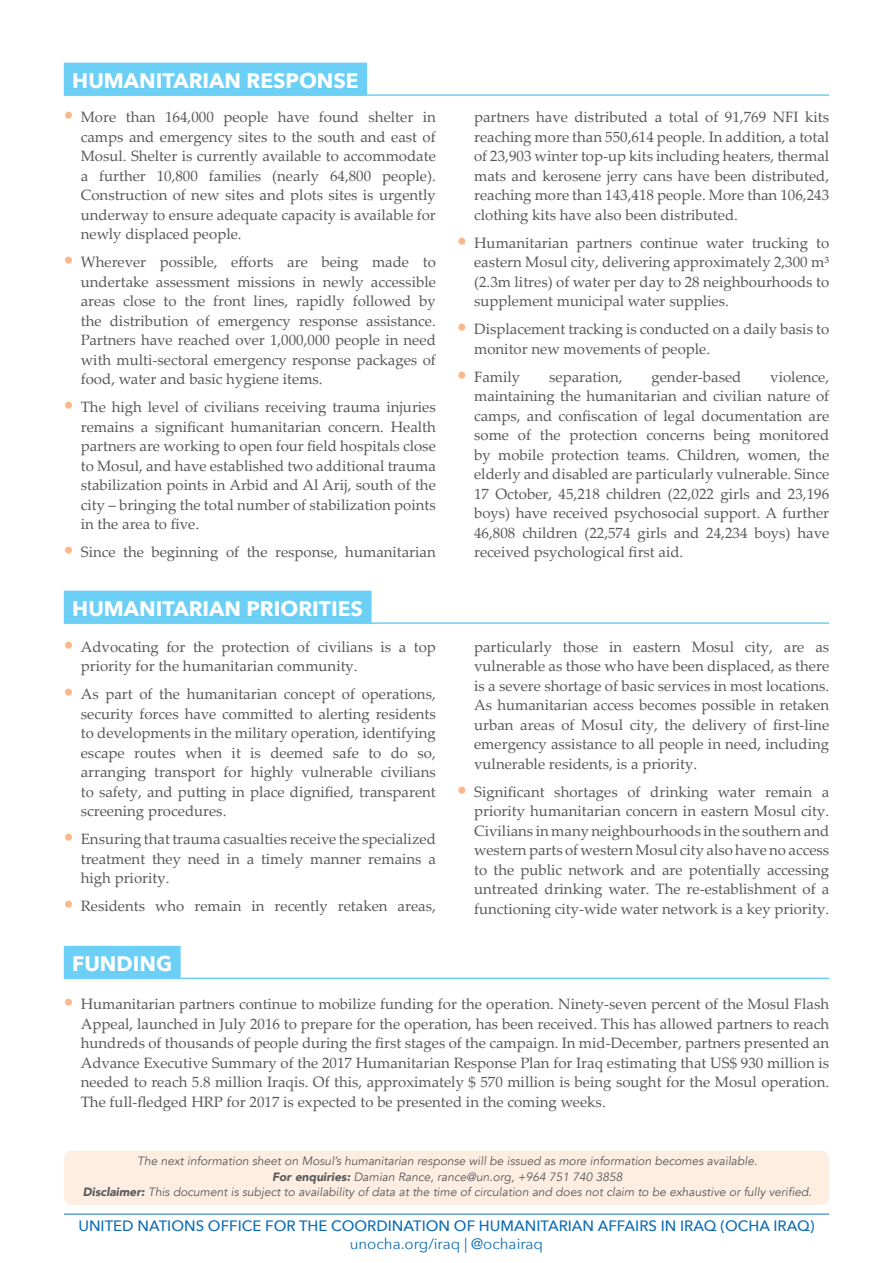
<style>
.page{position:relative;width:893px;height:1263px;background:#fff}
.page>*{position:absolute;margin:0;border:0;box-sizing:border-box;transform-origin:0 0}
.t1{font:700 21px "Avenir Next";color:#fff}
.t2{font:15px/19.5px "Palatino Linotype";color:#57585a;text-align:justify}
.t3{font:500 15px "Avenir Next";color:#0d6cb6}
.t4{font:15px "Avenir Next";color:#0d6cb6}
.t5{font:italic 12px/15.6px "Avenir";color:#57585a;text-align:center}
.s1{font-family:"Avenir Next";font-size:19.5px;color:#fab78b}
.s2{font-weight:900}
</style>
<div class="page">
<hr style="left:64px;top:1214px;width:765px;height:1px;background:#0d6cb6">
<div style="left:64px;top:1150px;width:765px;height:55px;background:#feeee1;border-radius:9px"></div>
<div style="left:64px;top:63px;width:303px;height:33px;background:#6bcff6"></div>
<hr style="left:64px;top:94px;width:765px;height:2px;background:#6bcff6">
<div style="left:64px;top:946px;width:117px;height:33px;background:#6bcff6"></div>
<hr style="left:64px;top:977px;width:765px;height:2px;background:#6bcff6">
<div style="left:64px;top:591px;width:308px;height:33px;background:#6bcff6"></div>
<hr style="left:64px;top:622px;width:765px;height:2px;background:#6bcff6">
<h1 class="t1" style="left:72px;top:62px;width:288px">HUMANITARIAN RESPONSE</h1>
<p class="t2" style="left:81px;top:107px;width:357px;text-indent:-17px"><span class="s1">•</span> More than 164,000 people have found shelter in camps and emergency sites to the south and east of Mosul. Shelter is currently available to accommodate a further 10,800 families (nearly 64,800 people).<br>Construction of new sites and plots sites is urgently underway to ensure adequate capacity is available for newly displaced people.</p>
<p class="t2" style="left:81px;top:252px;width:357px;text-indent:-17px"><span class="s1">•</span> Wherever possible, efforts are being made to undertake assessment missions in newly accessible areas close to the front lines, rapidly followed by the distribution of emergency response assistance.<br>Partners have reached over 1,000,000 people in need with multi-sectoral emergency response packages of food, water and basic hygiene items.</p>
<p class="t2" style="left:81px;top:397px;width:357px;text-indent:-17px"><span class="s1">•</span> The high level of civilians receiving trauma injuries remains a significant humanitarian concern. Health partners are working to open four field hospitals close to Mosul, and have established two additional trauma stabilization points in Arbid and Al Arij, south of the city – bringing the total number of stabilization points in the area to five.</p>
<p class="t2" style="left:64px;top:542px;width:374px"><span class="s1">•</span> Since the beginning of the response, humanitarian</p>
<h1 class="t1" style="left:72px;top:590px;width:292px">HUMANITARIAN PRIORITIES</h1>
<p class="t2" style="left:81px;top:636px;width:357px;text-indent:-17px"><span class="s1">•</span> Advocating for the protection of civilians is a top priority for the humanitarian community.</p>
<p class="t2" style="left:81px;top:684px;width:357px;text-indent:-17px"><span class="s1">•</span> As part of the humanitarian concept of operations, security forces have committed to alerting residents to developments in the military operation, identifying escape routes when it is deemed safe to do so, arranging transport for highly vulnerable civilians to safety, and putting in place dignified, transparent screening procedures.</p>
<p class="t2" style="left:81px;top:829px;width:357px;text-indent:-17px"><span class="s1">•</span> Ensuring that trauma casualties receive the specialized treatment they need in a timely manner remains a high priority.</p>
<p class="t2" style="left:64px;top:896px;width:374px"><span class="s1">•</span> Residents who remain in recently retaken areas,</p>
<h1 class="t1" style="left:72px;top:946px;width:101px">FUNDING</h1>
<p class="t2" style="left:474px;top:107px;width:357px">partners have distributed a total of 91,769 NFI kits reaching more than 550,614 people. In addition, a total of 23,903 winter top-up kits including heaters, thermal mats and kerosene jerry cans have been distributed, reaching more than 143,418 people. More than 106,243 clothing kits have also been distributed.</p>
<p class="t2" style="left:474px;top:232px;width:357px;text-indent:-17px"><span class="s1">•</span> Humanitarian partners continue water trucking to eastern Mosul city, delivering approximately 2,300 m³ (2.3m litres) of water per day to 28 neighbourhoods to supplement municipal water supplies.</p>
<p class="t2" style="left:474px;top:319px;width:357px;text-indent:-17px"><span class="s1">•</span> Displacement tracking is conducted on a daily basis to monitor new movements of people.</p>
<p class="t2" style="left:457px;top:366px;width:65px"><span class="s1">•</span> Family</p>
<p class="t2" style="left:549px;top:366px;width:75px">separation,</p>
<p class="t2" style="left:651px;top:366px;width:92px">gender-based</p>
<p class="t2" style="left:474px;top:366px;width:357px;text-indent:296px">violence, maintaining the humanitarian and civilian nature of camps, and confiscation of legal documentation are some of the protection concerns being monitored by mobile protection teams. Children, women, the elderly and disabled are particularly vulnerable. Since 17 October, 45,218 children (22,022 girls and 23,196 boys) have received psychosocial support. A further 46,808 children (22,574 girls and 24,234 boys) have received psychological first aid.</p>
<p class="t2" style="left:474px;top:636px;width:357px">particularly those in eastern Mosul city, are as vulnerable as those who have been displaced, as there is a severe shortage of basic services in most locations.<br>As humanitarian access becomes possible in retaken urban areas of Mosul city, the delivery of first-line emergency assistance to all people in need, including vulnerable residents, is a priority.</p>
<p class="t2" style="left:474px;top:781px;width:357px;text-indent:-17px"><span class="s1">•</span> Significant shortages of drinking water remain a priority humanitarian concern in eastern Mosul city.<br>Civilians in many neighbourhoods in the southern and western parts of western Mosul city also have no access to the public network and are potentially accessing untreated drinking water. The re-establishment of a functioning city-wide water network is a key priority.</p>
<p class="t2" style="left:81px;top:994px;width:750px;text-indent:-17px"><span class="s1">•</span> Humanitarian partners continue to mobilize funding for the operation. Ninety-seven percent of the Mosul Flash Appeal, launched in July 2016 to prepare for the operation, has been received. This has allowed partners to reach hundreds of thousands of people during the first stages of the campaign. In mid-December, partners presented an Advance Executive Summary of the 2017 Humanitarian Response Plan for Iraq estimating that US$ 930 million is needed to reach 5.8 million Iraqis. Of this, approximately $ 570 million is being sought for the Mosul operation.<br>The full-fledged HRP for 2017 is expected to be presented in the coming weeks.</p>
<p class="t5" style="left:83px;top:1153px;width:731px">The next information sheet on Mosul’s humanitarian response will be issued as more information becomes available.<br><span class="s2">For enquiries:</span> Damian Rance, rance@un.org, +964 751 740 3858<br><span class="s2">Disclaimer:</span> This document is subject to availability of data at the time of circulation and does not claim to be exhaustive or fully verified.</p>
<p class="t3" style="left:78px;top:1212px;width:738px">UNITED NATIONS OFFICE FOR THE COORDINATION OF HUMANITARIAN AFFAIRS IN IRAQ (OCHA IRAQ)</p>
<p class="t4" style="left:350px;top:1231px;width:195px">unocha.org/iraq | @ochairaq</p>
</div>
